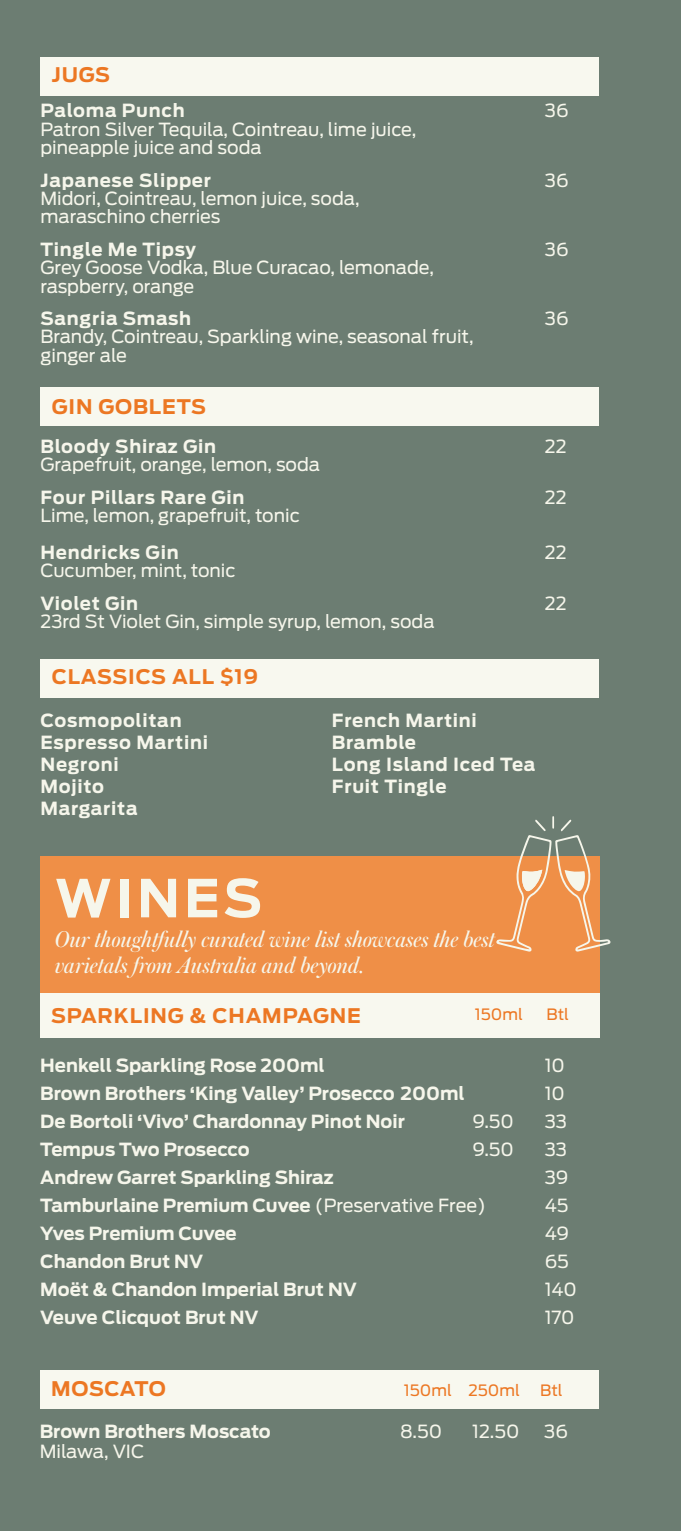
<style>
.page{position:relative;width:681px;height:1531px;background:#fff}
.page>*{position:absolute;margin:0;border:0;box-sizing:border-box;transform-origin:0 0}
.t1{font:700 52px "Antenna";letter-spacing:.08em;color:#f6f6eb}
.t2{font:italic 24px/26px "Austin";color:#f6f6eb}
.t3{font:700 20px "Antenna";letter-spacing:.04em;color:#ec7723}
.t4{font:700 20px "Antenna";letter-spacing:.02em;color:#ec7723}
.t5{font:18px/18.4px "Antenna";color:#f6f6eb}
.t6{font:700 18px "Antenna";color:#f6f6eb}
.t7{font:700 18px "Antenna";letter-spacing:.04em;color:#f6f6eb}
.t8{font:15.6px "Antenna";color:#ec7723}
.s1{font-weight:400}
</style>
<div class="page">
<div style="left:0;top:0;width:680px;height:1531px;background:#6c7d72"></div>
<div style="left:40px;top:856px;width:559px;height:137px;background:#ef8f47"></div>
<div style="left:40px;top:993px;width:559px;height:45px;background:#f8f8ef"></div>
<div style="left:40px;top:659px;width:559px;height:38px;background:#f8f8ef"></div>
<div style="left:40px;top:57px;width:559px;height:38px;background:#f8f8ef"></div>
<div style="left:40px;top:1370px;width:558px;height:38px;background:#f8f8ef"></div>
<div style="left:40px;top:387px;width:559px;height:38px;background:#f8f8ef"></div>
<svg style="left:496px;top:816px;width:114px;height:136px"></svg>
<p class="t3" style="left:52px;top:63px;width:60px">JUGS</p>
<p class="t7" style="left:40px;top:100px;width:146px">Paloma Punch</p>
<p class="t5" style="left:544px;top:102px;width:25px">36</p>
<p class="t5" style="left:40px;top:120px;width:377px">Patron Silver Tequila, Cointreau, lime juice, pineapple juice and soda</p>
<p class="t7" style="left:40px;top:169px;width:172px">Japanese Slipper</p>
<p class="t5" style="left:544px;top:171px;width:25px">36</p>
<p class="t5" style="left:40px;top:189px;width:320px">Midori, Cointreau, lemon juice, soda, maraschino cherries</p>
<p class="t7" style="left:40px;top:238px;width:157px">Tingle Me Tipsy</p>
<p class="t5" style="left:544px;top:240px;width:25px">36</p>
<p class="t5" style="left:40px;top:258px;width:395px">Grey Goose Vodka, Blue Curacao, lemonade, raspberry, orange</p>
<p class="t7" style="left:40px;top:308px;width:152px">Sangria Smash</p>
<p class="t5" style="left:544px;top:309px;width:25px">36</p>
<p class="t5" style="left:40px;top:328px;width:434px">Brandy, Cointreau, Sparkling wine, seasonal fruit, ginger ale</p>
<p class="t3" style="left:52px;top:394px;width:156px">GIN GOBLETS</p>
<p class="t7" style="left:40px;top:435px;width:177px">Bloody Shiraz Gin</p>
<p class="t5" style="left:544px;top:437px;width:23px">22</p>
<p class="t5" style="left:40px;top:455px;width:281px">Grapefruit, orange, lemon, soda</p>
<p class="t7" style="left:40px;top:486px;width:205px">Four Pillars Rare Gin</p>
<p class="t5" style="left:544px;top:488px;width:23px">22</p>
<p class="t5" style="left:40px;top:506px;width:261px">Lime, lemon, grapefruit, tonic</p>
<p class="t7" style="left:40px;top:541px;width:140px">Hendricks Gin</p>
<p class="t5" style="left:544px;top:543px;width:23px">22</p>
<p class="t5" style="left:40px;top:561px;width:197px">Cucumber, mint, tonic</p>
<p class="t7" style="left:40px;top:592px;width:99px">Violet Gin</p>
<p class="t5" style="left:544px;top:594px;width:23px">22</p>
<p class="t5" style="left:40px;top:612px;width:395px">23rd St Violet Gin, simple syrup, lemon, soda</p>
<p class="t3" style="left:52px;top:665px;width:208px">CLASSICS ALL $19</p>
<p class="t7" style="left:40px;top:710px;width:143px">Cosmopolitan</p>
<p class="t7" style="left:40px;top:732px;width:169px">Espresso Martini</p>
<p class="t7" style="left:40px;top:754px;width:80px">Negroni</p>
<p class="t6" style="left:40px;top:776px;width:65px">Mojito</p>
<p class="t7" style="left:40px;top:798px;width:99px">Margarita</p>
<p class="t7" style="left:332px;top:710px;width:146px">French Martini</p>
<p class="t7" style="left:332px;top:732px;width:85px">Bramble</p>
<p class="t7" style="left:332px;top:754px;width:205px">Long Island Iced Tea</p>
<p class="t7" style="left:332px;top:776px;width:116px">Fruit Tingle</p>
<p class="t1" style="left:55px;top:867px;width:208px">WINES</p>
<p class="t2" style="left:55px;top:926px;width:441px">Our thoughtfully curated wine list showcases the best varietals from Australia and beyond.</p>
<p class="t3" style="left:51px;top:1003px;width:311px">SPARKLING &amp; CHAMPAGNE</p>
<p class="t8" style="left:474px;top:1005px;width:49px">150ml</p>
<p class="t8" style="left:546px;top:1005px;width:24px">Btl</p>
<p class="t6" style="left:40px;top:1055px;width:286px">Henkell Sparkling Rose 200ml</p>
<p class="t5" style="left:544px;top:1056px;width:22px">10</p>
<p class="t6" style="left:40px;top:1083px;width:426px">Brown Brothers ‘King Valley’ Prosecco 200ml</p>
<p class="t5" style="left:544px;top:1084px;width:22px">10</p>
<p class="t6" style="left:40px;top:1111px;width:366px">De Bortoli ‘Vivo’ Chardonnay Pinot Noir</p>
<p class="t5" style="left:472px;top:1112px;width:43px">9.50</p>
<p class="t5" style="left:544px;top:1112px;width:24px">33</p>
<p class="t6" style="left:40px;top:1139px;width:211px">Tempus Two Prosecco</p>
<p class="t5" style="left:472px;top:1140px;width:43px">9.50</p>
<p class="t5" style="left:544px;top:1140px;width:24px">33</p>
<p class="t6" style="left:40px;top:1167px;width:295px">Andrew Garret Sparkling Shiraz</p>
<p class="t5" style="left:544px;top:1168px;width:25px">39</p>
<p class="t6" style="left:40px;top:1195px;width:447px">Tamburlaine Premium Cuvee <span class="s1">(Preservative Free)</span></p>
<p class="t5" style="left:544px;top:1196px;width:25px">45</p>
<p class="t6" style="left:40px;top:1223px;width:198px">Yves Premium Cuvee</p>
<p class="t5" style="left:544px;top:1224px;width:26px">49</p>
<p class="t6" style="left:40px;top:1251px;width:164px">Chandon Brut NV</p>
<p class="t5" style="left:544px;top:1252px;width:26px">65</p>
<p class="t6" style="left:40px;top:1279px;width:318px">Moët &amp; Chandon Imperial Brut NV</p>
<p class="t5" style="left:544px;top:1280px;width:34px">140</p>
<p class="t6" style="left:40px;top:1307px;width:220px">Veuve Clicquot Brut NV</p>
<p class="t5" style="left:544px;top:1308px;width:31px">170</p>
<p class="t4" style="left:51px;top:1377px;width:116px">MOSCATO</p>
<p class="t8" style="left:403px;top:1380px;width:49px">150ml</p>
<p class="t8" style="left:468px;top:1380px;width:53px">250ml</p>
<p class="t8" style="left:540px;top:1380px;width:24px">Btl</p>
<p class="t6" style="left:40px;top:1420px;width:232px">Brown Brothers Moscato</p>
<p class="t5" style="left:400px;top:1422px;width:44px">8.50</p>
<p class="t5" style="left:472px;top:1422px;width:49px">12.50</p>
<p class="t5" style="left:544px;top:1422px;width:25px">36</p>
<p class="t5" style="left:40px;top:1442px;width:106px">Milawa, VIC</p>
</div>
